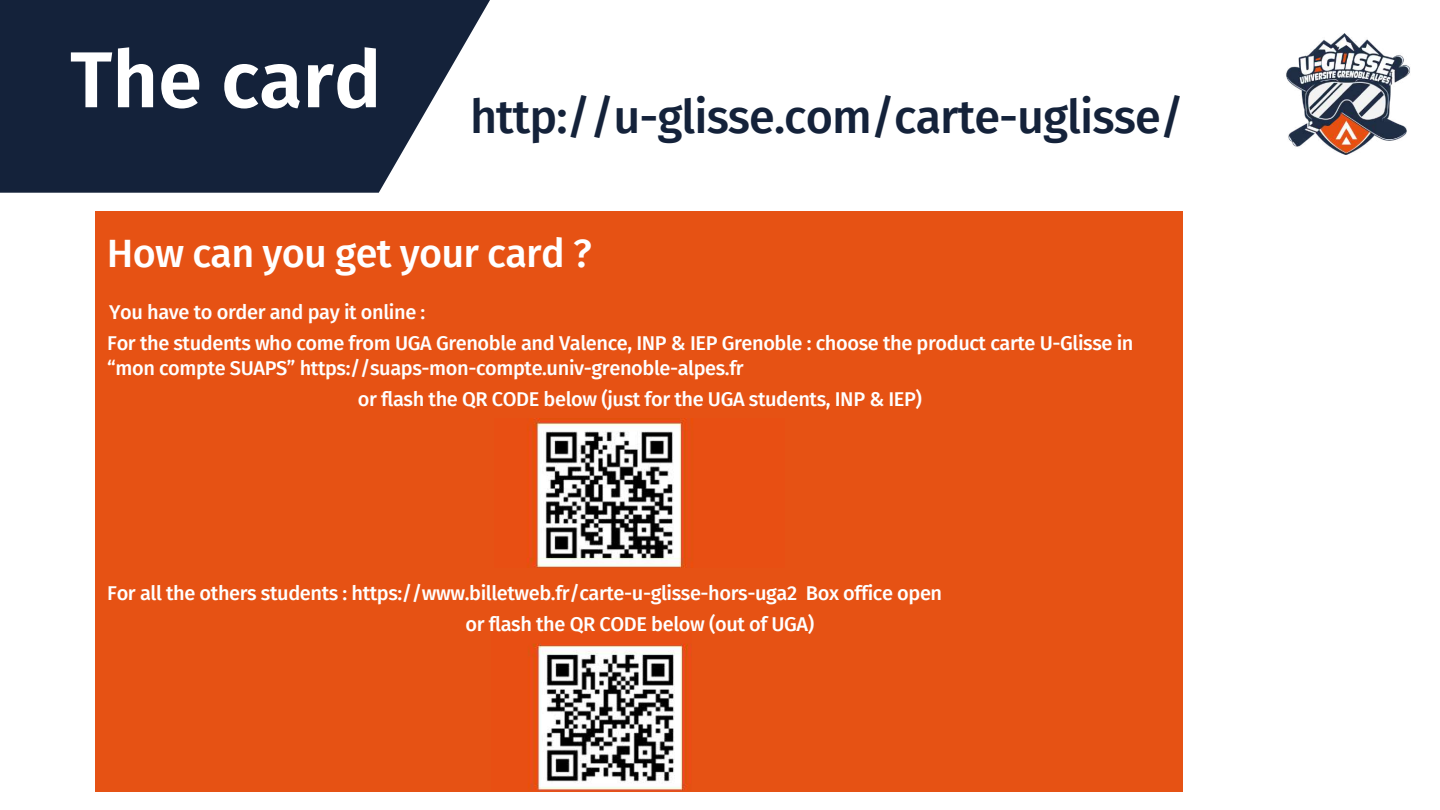
<style>
.page{position:relative;width:1440px;height:810px;background:#fff}
.page>*{position:absolute;margin:0;border:0;box-sizing:border-box;transform-origin:0 0}
.t1{font:500 46.7px "Fira Sans";letter-spacing:-.02em;color:#14223a}
.t2{font:500 39.6px "Fira Sans";letter-spacing:-.02em;color:#fff}
.t3{font:500 20px/30.6px "Fira Sans";letter-spacing:-.02em;color:#fff}
</style>
<div class="page">
<svg style="left:0;top:0;width:490px;height:193px;background:#2e3b50"></svg>
<img style="left:1286px;top:34px;width:124px;height:120px">
<div style="left:96px;top:211px;width:1087px;height:580px;background:#e65214"></div>
<img style="left:528px;top:644px;width:162px;height:147px">
<img style="left:527px;top:418px;width:166px;height:150px">
<h1 class="t1" style="left:70px;top:89px;width:1115px"><sup>The</sup> <sup>card</sup> http://u-glisse.com/carte-uglisse/</h1>
<h2 class="t2" style="left:107px;top:230px;width:486px">How can you get your card ?</h2>
<p class="t3" style="left:107px;top:297px;width:1028px">You have to order and pay it online :<br>For the students who come from UGA Grenoble and Valence, INP &amp; IEP Grenoble : choose the product carte U-Glisse in</p>
<p class="t3" style="left:358px;top:353px;width:566px;text-indent:-250px">“mon compte SUAPS” https://suaps-mon-compte.univ-grenoble-alpes.fr<br>or flash the QR CODE below (just for the UGA students, INP &amp; IEP)</p>
<p class="t3" style="left:465px;top:579px;width:478px;line-height:30.3px;text-indent:-358px">For all the others students : https://www.billetweb.fr/carte-u-glisse-hors-uga2 Box office open or flash the QR CODE below (out of UGA)</p>
</div>
